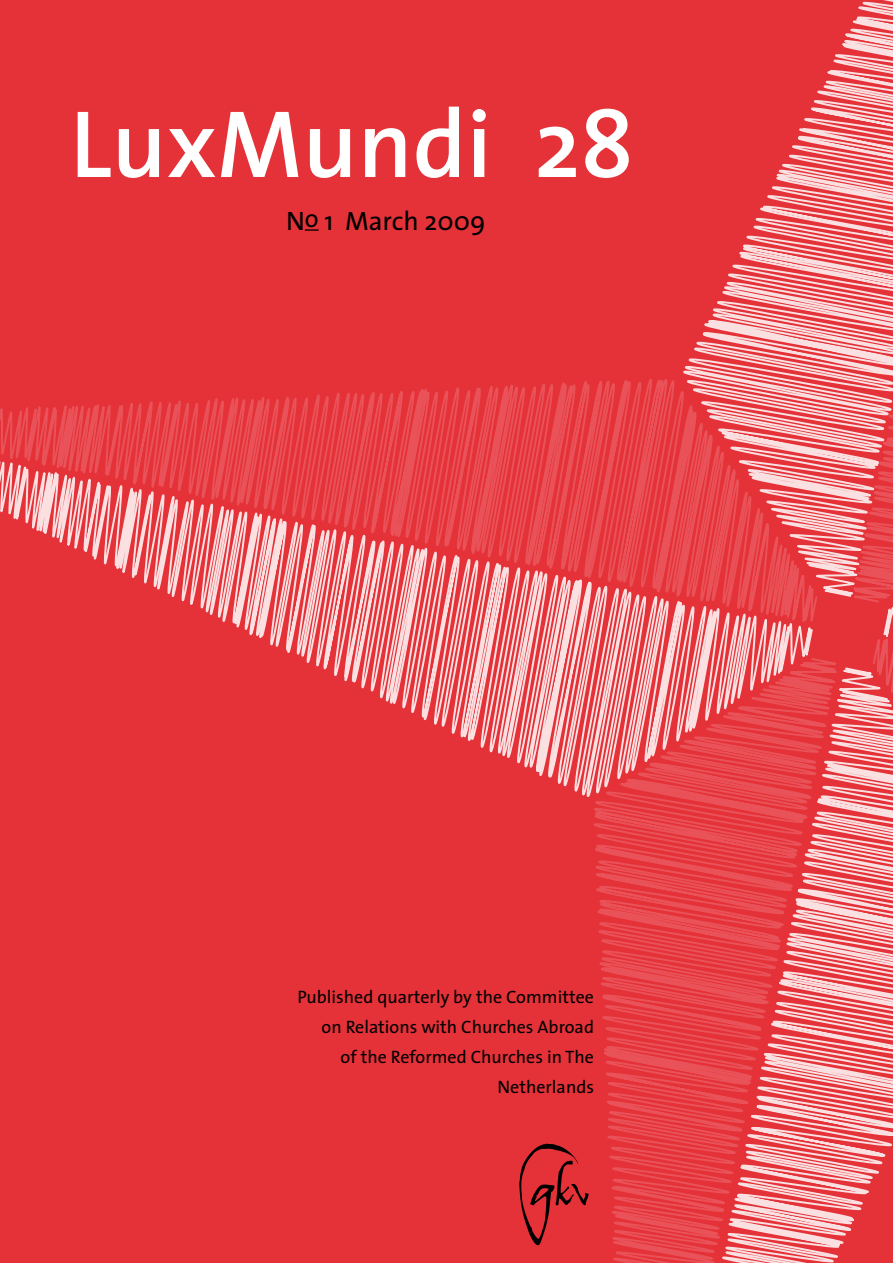
<style>
.page{position:relative;width:893px;height:1263px;background:#e53138}
.page>*{position:absolute;margin:0;border:0;box-sizing:border-box;transform-origin:0 0}
.t1{font:600 96.45px "The Sans";color:#fff}
.t2{font:26.7px "The Sans";color:#000}
.t3{font:18px/30px "The Sans";color:#000;text-align:right}
.s1{font-size:25.35px}
</style>
<div class="page">
<svg style="left:683px;top:28px;width:169px;height:569px"></svg>
<svg style="left:233px;top:623px;width:580px;height:174px"></svg>
<svg style="left:838px;top:667px;width:55px;height:581px"></svg>
<svg style="left:0;top:379px;width:819px;height:244px"></svg>
<svg style="left:594px;top:644px;width:244px;height:619px"></svg>
<svg style="left:852px;top:0;width:41px;height:882px"></svg>
<svg style="left:305px;top:229px;width:14px;height:2px"></svg>
<svg style="left:519px;top:1144px;width:70px;height:101px"></svg>
<h1 class="t1" style="left:70px;top:64px;width:565px">LuxMundi 28</h1>
<h2 class="t2" style="left:286px;top:199px;width:201px">N<span class="s1">o</span> 1 March 2009</h2>
<p class="t3" style="left:297px;top:981px;width:298px">Published quarterly by the Committee on Relations with Churches Abroad<br>of the Reformed Churches in The<br>Netherlands</p>
</div>
